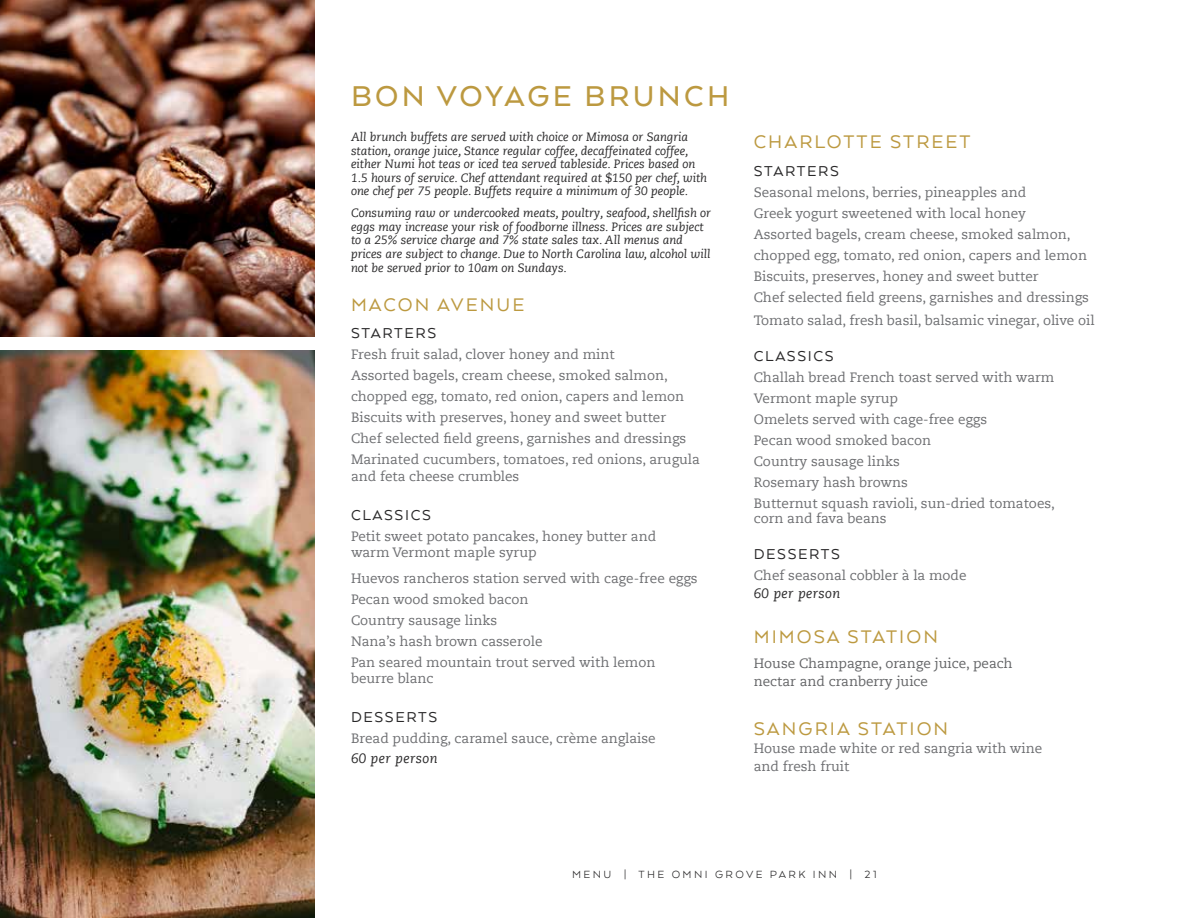
<style>
.page{position:relative;width:1188px;height:918px;background:#fff}
.page>*{position:absolute;margin:0;border:0;box-sizing:border-box;transform-origin:0 0}
.t1{font:500 33px "Arquitecta";letter-spacing:.1em;color:#bc9940}
.t2{font:21px "Arquitecta";letter-spacing:.1em;color:#bc9940}
.t3{font:16.5px "Arquitecta";letter-spacing:.1em;color:#292829}
.t4{font:13.5px/21px "Caecilia Com 55 Roman";color:#6d6e71}
.t5{font:13.5px/18px "Caecilia Com 55 Roman";color:#636466}
.t6{font:italic 13.5px "Caecilia Com 56";letter-spacing:.03em;color:#292829}
.t7{font:italic 12px/13.5px "Caecilia Com 56";color:#292829}
.t8{font:12px "Arquitecta";letter-spacing:.2em;color:#292829}
</style>
<div class="page">
<img style="left:0;top:0;width:315px;height:337px">
<img style="left:0;top:350px;width:315px;height:568px">
<h1 class="t1" style="left:351px;top:75px;width:380px">BON VOYAGE BRUNCH</h1>
<p class="t7" style="left:351px;top:130px;width:358px">All brunch buffets are served with choice or Mimosa or Sangria station, orange juice, Stance regular coffee, decaffeinated coffee, either Numi hot teas or iced tea served tableside. Prices based on 1.5 hours of service. Chef attendant required at $150 per chef, with one chef per 75 people. Buffets require a minimum of 30 people.</p>
<p class="t7" style="left:351px;top:206px;width:362px">Consuming raw or undercooked meats, poultry, seafood, shellfish or eggs may increase your risk of foodborne illness. Prices are subject to a 25% service charge and 7% state sales tax. All menus and prices are subject to change. Due to North Carolina law, alcohol will not be served prior to 10am on Sundays.</p>
<h2 class="t2" style="left:351px;top:292px;width:175px">MACON AVENUE</h2>
<p class="t3" style="left:351px;top:323px;width:87px">STARTERS</p>
<p class="t4" style="left:351px;top:344px;width:350px">Fresh fruit salad, clover honey and mint<br>Assorted bagels, cream cheese, smoked salmon, chopped egg, tomato, red onion, capers and lemon Biscuits with preserves, honey and sweet butter Chef selected field greens, garnishes and dressings Marinated cucumbers, tomatoes, red onions, arugula</p>
<p class="t4" style="left:351px;top:466px;width:170px">and feta cheese crumbles</p>
<p class="t3" style="left:351px;top:505px;width:81px">CLASSICS</p>
<p class="t4" style="left:351px;top:528px;width:307px;line-height:16.5px">Petit sweet potato pancakes, honey butter and warm Vermont maple syrup</p>
<p class="t4" style="left:351px;top:567px;width:348px">Huevos rancheros station served with cage-free eggs Pecan wood smoked bacon<br>Country sausage links<br>Nana’s hash brown casserole<br>Pan seared mountain trout served with lemon</p>
<p class="t4" style="left:351px;top:668px;width:84px">beurre blanc</p>
<p class="t3" style="left:351px;top:707px;width:88px">DESSERTS</p>
<p class="t4" style="left:351px;top:728px;width:306px">Bread pudding, caramel sauce, crème anglaise</p>
<p class="t6" style="left:351px;top:750px;width:88px">60 per person</p>
<h2 class="t2" style="left:754px;top:128px;width:218px">CHARLOTTE STREET</h2>
<p class="t3" style="left:754px;top:161px;width:87px">STARTERS</p>
<p class="t4" style="left:754px;top:182px;width:337px">Seasonal melons, berries, pineapples and<br>Greek yogurt sweetened with local honey<br>Assorted bagels, cream cheese, smoked salmon, chopped egg, tomato, red onion, capers and lemon Biscuits, preserves, honey and sweet butter<br>Chef selected field greens, garnishes and dressings</p>
<p class="t4" style="left:754px;top:310px;width:342px">Tomato salad, fresh basil, balsamic vinegar, olive oil</p>
<p class="t3" style="left:754px;top:346px;width:81px">CLASSICS</p>
<p class="t4" style="left:754px;top:366px;width:303px">Challah bread French toast served with warm<br>Vermont maple syrup<br>Omelets served with cage-free eggs<br>Pecan wood smoked bacon<br>Country sausage links<br>Rosemary hash browns<br>Butternut squash ravioli, sun-dried tomatoes,</p>
<p class="t4" style="left:754px;top:508px;width:134px">corn and fava beans</p>
<p class="t3" style="left:754px;top:544px;width:88px">DESSERTS</p>
<p class="t4" style="left:754px;top:564px;width:214px">Chef seasonal cobbler à la mode</p>
<p class="t6" style="left:754px;top:585px;width:88px">60 per person</p>
<h2 class="t2" style="left:754px;top:623px;width:186px">MIMOSA STATION</h2>
<p class="t5" style="left:754px;top:654px;width:260px">House Champagne, orange juice, peach nectar and cranberry juice</p>
<h2 class="t2" style="left:754px;top:716px;width:196px">SANGRIA STATION</h2>
<p class="t4" style="left:754px;top:739px;width:290px;line-height:18px">House made white or red sangria with wine and fresh fruit</p>
<p class="t8" style="left:572px;top:866px;width:22px">MENU</p>
<p class="t8" style="left:624px;top:866px;width:255px">| THE OMNI GROVE PARK INN | 21</p>
</div>
